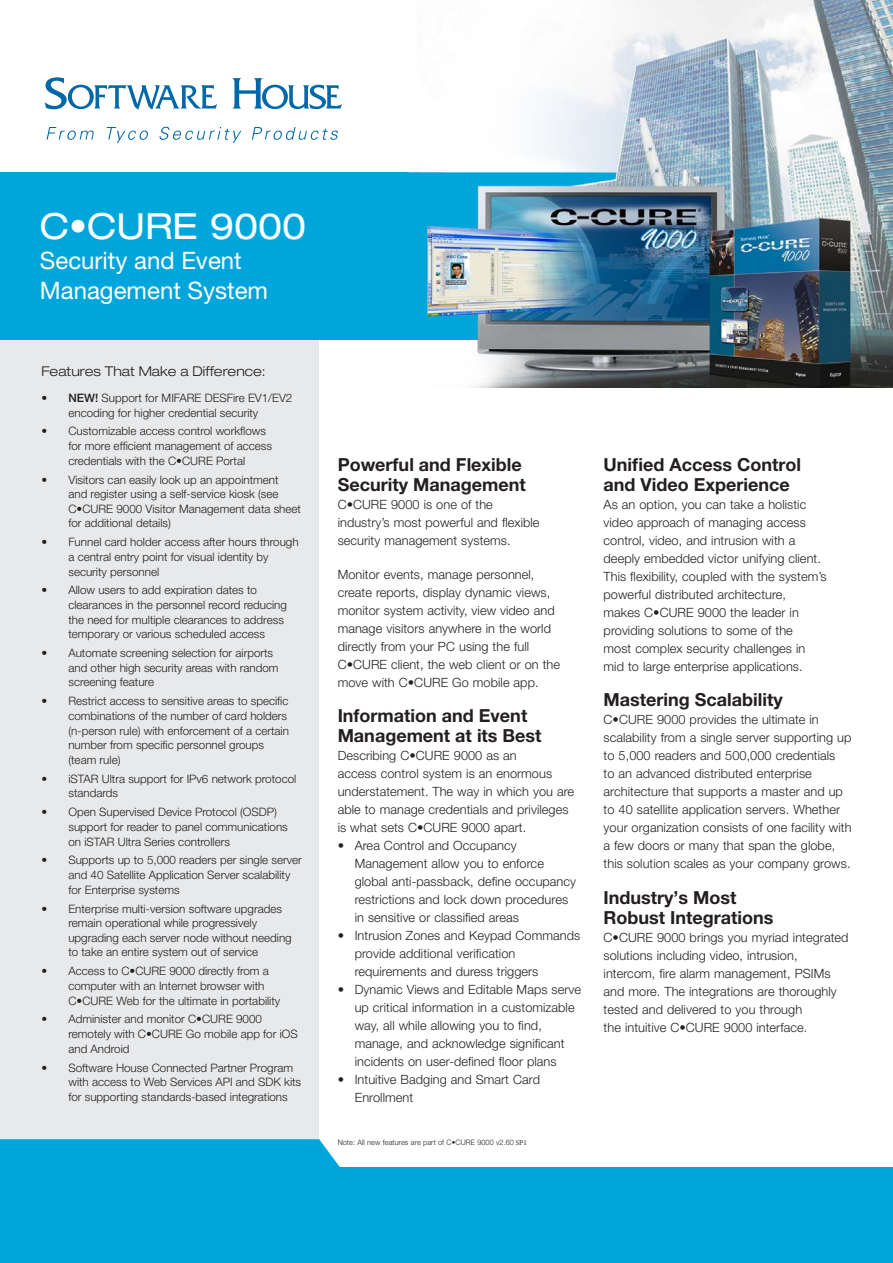
<style>
.page{position:relative;width:893px;height:1263px;background:#fff}
.page>*{position:absolute;margin:0;border:0;box-sizing:border-box;transform-origin:0 0}
.t1{font:expanded 36px "Helvetica Neue LT Pro";color:#fff}
.t2{font:24px/30px "Helvetica Neue LT Pro";color:#fff}
.t3{font:700 18px/19.5px "Helvetica Neue LT Pro";color:#231f20}
.t4{font:300 expanded 13.5px "Helvetica Neue LT Pro";color:#231f20}
.t5{font:300 12.75px/18px "Helvetica Neue LT Pro";letter-spacing:.005em;color:#231f20}
.t6{font:300 11.7px/14.5px "Helvetica Neue LT Pro";color:#231f20}
.t7{font:300 7.5px "Helvetica Neue LT Pro";letter-spacing:.01em;color:#231f20}
.s1{font-weight:500}
.s2{font-family:"Minion Pro";font-weight:400}
</style>
<div class="page">
<div style="left:0;top:199px;width:319px;height:1053px;background:#e7e9ea"></div>
<div style="left:0;top:172px;width:893px;height:168px;background:#00a6db"></div>
<svg style="left:0;top:1139px;width:893px;height:124px;background:#24b2e0"></svg>
<svg style="left:45px;top:77px;width:297px;height:33px"></svg>
<svg style="left:47px;top:127px;width:47px;height:13px"></svg>
<svg style="left:107px;top:127px;width:41px;height:16px"></svg>
<svg style="left:159px;top:127px;width:82px;height:16px"></svg>
<svg style="left:252px;top:127px;width:86px;height:13px"></svg>
<img style="left:409px;top:0;width:484px;height:387px">
<h1 class="t1" style="left:40px;top:205px;width:268px">C•CURE 9000</h1>
<h2 class="t2" style="left:40px;top:245px;width:230px">Security and Event<br>Management System</h2>
<p class="t4" style="left:41px;top:363px;width:226px">Features That Make a Difference:</p>
<p class="t6" style="left:41px;top:390px;width:252px;text-align:center"><span class="s1">• NEW!</span> Support for MIFARE DESFire EV1/EV2 encoding for higher credential security</p>
<p class="t6" style="left:68px;top:424px;width:205px;text-indent:-27px">• Customizable access control workflows for more efficient management of access credentials with the C•CURE Portal</p>
<p class="t6" style="left:68px;top:472px;width:234px;text-indent:-27px">• Visitors can easily look up an appointment<br>and register using a self-service kiosk (see C•CURE 9000 Visitor Management data sheet for additional details)</p>
<p class="t6" style="left:68px;top:535px;width:232px;text-indent:-27px">• Funnel card holder access after hours through a central entry point for visual identity by security personnel</p>
<p class="t6" style="left:68px;top:583px;width:220px;text-indent:-27px">• Allow users to add expiration dates to clearances in the personnel record reducing the need for multiple clearances to address temporary or various scheduled access</p>
<p class="t6" style="left:68px;top:645px;width:212px;text-indent:-27px">• Automate screening selection for airports and other high security areas with random screening feature</p>
<p class="t6" style="left:68px;top:694px;width:222px;text-indent:-27px">• Restrict access to sensitive areas to specific combinations of the number of card holders (n-person rule) with enforcement of a certain number from specific personnel groups (team rule)</p>
<p class="t6" style="left:68px;top:771px;width:229px;text-indent:-27px">• iSTAR Ultra support for IPv6 network protocol standards</p>
<p class="t6" style="left:68px;top:804px;width:221px;text-indent:-27px">• Open Supervised Device Protocol (OSDP) support for reader to panel communications on iSTAR Ultra Series controllers</p>
<p class="t6" style="left:68px;top:853px;width:235px;text-indent:-27px">• Supports up to 5,000 readers per single server and 40 Satellite Application Server scalability for Enterprise systems</p>
<p class="t6" style="left:68px;top:901px;width:225px;text-indent:-27px">• Enterprise multi-version software upgrades remain operational while progressively upgrading each server node without needing to take an entire system out of service</p>
<p class="t6" style="left:68px;top:963px;width:213px;text-indent:-27px">• Access to C•CURE 9000 directly from a computer with an Internet browser with<br>C•CURE Web for the ultimate in portability</p>
<p class="t6" style="left:68px;top:1012px;width:231px;text-indent:-27px">• Administer and monitor C•CURE 9000 remotely with C•CURE Go mobile app for iOS and Android</p>
<p class="t6" style="left:68px;top:1060px;width:234px;text-indent:-27px">• Software House Connected Partner Program with access to Web Services API and SDK kits for supporting standards-based integrations</p>
<h3 class="t3" style="left:338px;top:454px;width:189px">Powerful and Flexible<br>Security Management</h3>
<p class="t5" style="left:338px;top:495px;width:203px">C•CURE 9000 is one of the industry’s most powerful and flexible security management systems.</p>
<p class="t5" style="left:338px;top:565px;width:224px">Monitor events, manage personnel, create reports, display dynamic views, monitor system activity, view video and manage visitors anywhere in the world directly from your PC using the full C•CURE client, the web client or on the move with C•CURE Go mobile app.</p>
<h3 class="t3" style="left:338px;top:706px;width:205px">Information and Event<br>Management at its Best</h3>
<p class="t5" style="left:338px;top:746px;width:238px">Describing C•CURE 9000 as an<br>access control system is an enormous understatement. The way in which you are able to manage credentials and privileges is what sets C•CURE 9000 apart.</p>
<p class="t5" style="left:355px;top:836px;width:223px;text-indent:-17px">• Area Control and Occupancy Management allow you to enforce global anti-passback, define occupancy restrictions and lock down procedures in sensitive or classified areas</p>
<p class="t5" style="left:355px;top:926px;width:227px;text-indent:-17px">• Intrusion Zones and Keypad Commands provide additional verification requirements and duress triggers</p>
<p class="t5" style="left:355px;top:980px;width:228px;text-indent:-17px">• Dynamic Views and Editable Maps serve up critical information in a customizable way, all while allowing you to find, manage, and acknowledge significant incidents on user-defined floor plans</p>
<p class="t5" style="left:355px;top:1070px;width:187px;text-indent:-17px">• Intuitive Badging and Smart Card<br>Enrollment</p>
<p class="t7" style="left:338px;top:1137px;width:191px">Note: All new features are part of C•CURE 9000 v2.60 <span class="s2">SP1</span></p>
<h3 class="t3" style="left:604px;top:454px;width:199px">Unified Access Control and Video Experience</h3>
<p class="t5" style="left:604px;top:495px;width:225px">As an option, you can take a holistic video approach of managing access control, video, and intrusion with a deeply embedded victor unifying client.<br>This flexibility, coupled with the system’s powerful distributed architecture,<br>makes C•CURE 9000 the leader in providing solutions to some of the<br>most complex security challenges in mid to large enterprise applications.</p>
<h3 class="t3" style="left:604px;top:690px;width:181px">Mastering Scalability</h3>
<p class="t5" style="left:604px;top:710px;width:249px">C•CURE 9000 provides the ultimate in scalability from a single server supporting up to 5,000 readers and 500,000 credentials<br>to an advanced distributed enterprise architecture that supports a master and up to 40 satellite application servers. Whether your organization consists of one facility with a few doors or many that span the globe, this solution scales as your company grows.</p>
<h3 class="t3" style="left:604px;top:887px;width:171px">Industry’s Most<br>Robust Integrations</h3>
<p class="t5" style="left:604px;top:928px;width:246px">C•CURE 9000 brings you myriad integrated solutions including video, intrusion, intercom, fire alarm management, PSIMs and more. The integrations are thoroughly tested and delivered to you through<br>the intuitive C•CURE 9000 interface.</p>
</div>
